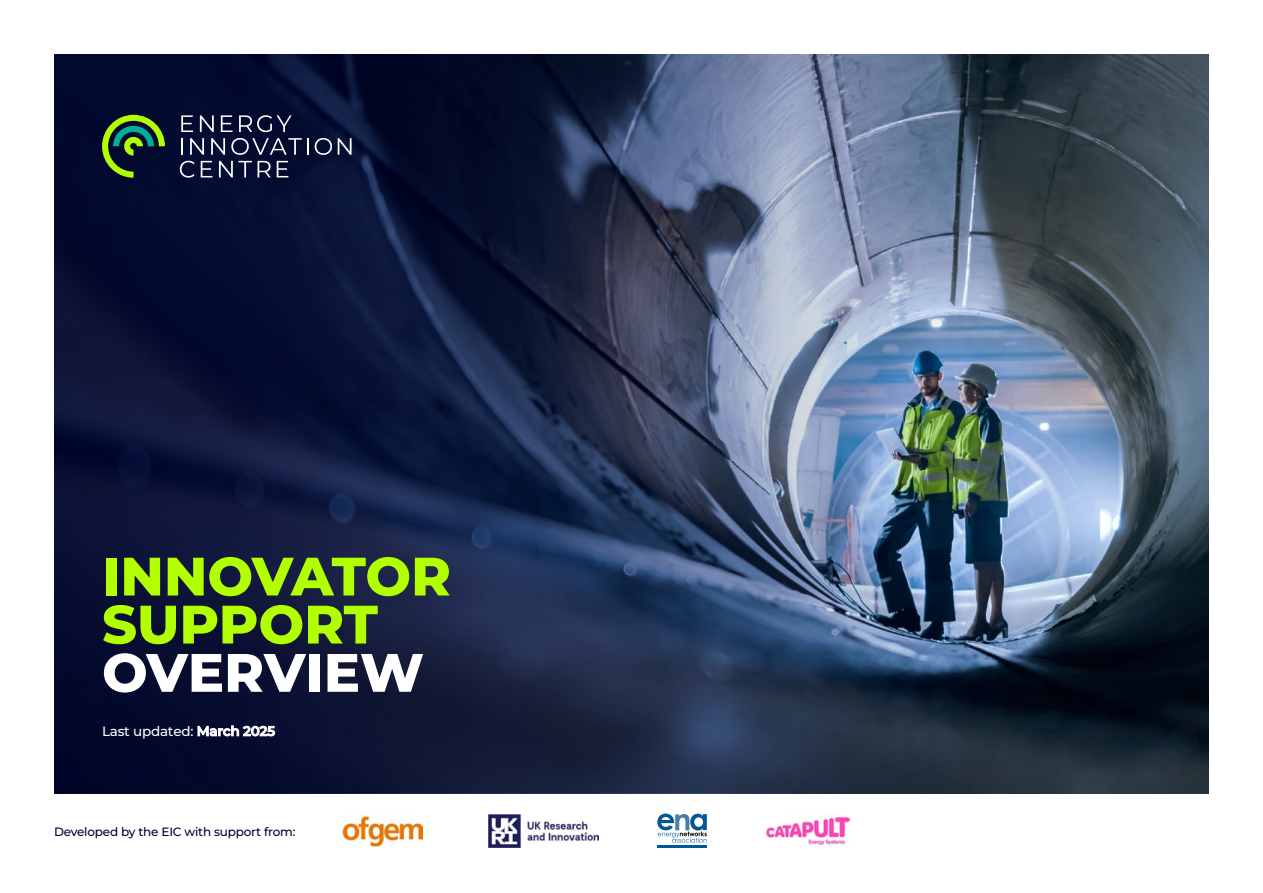
<style>
.page{position:relative;width:1263px;height:893px;background:#fff}
.page>*{position:absolute;margin:0;border:0;box-sizing:border-box;transform-origin:0 0}
.t1{font:800 54px/48px "Montserrat";color:#b1ff00}
.t2{font:800 54px "Montserrat";color:#fff}
.t3{font:500 13.5px "Montserrat";letter-spacing:-.015em;color:#fff}
.t4{font:500 12px "Montserrat";letter-spacing:-.015em;color:#003}
.s1{font-weight:600}
</style>
<div class="page">
<img style="left:54px;top:54px;width:1155px;height:739px">
<svg style="left:181px;top:115px;width:12px;height:17px"></svg>
<svg style="left:200px;top:115px;width:14px;height:17px"></svg>
<svg style="left:221px;top:115px;width:12px;height:17px"></svg>
<svg style="left:239px;top:115px;width:53px;height:17px"></svg>
<svg style="left:181px;top:138px;width:2px;height:17px"></svg>
<svg style="left:190px;top:138px;width:14px;height:17px"></svg>
<svg style="left:211px;top:138px;width:14px;height:17px"></svg>
<svg style="left:231px;top:138px;width:78px;height:17px"></svg>
<svg style="left:315px;top:138px;width:17px;height:17px"></svg>
<svg style="left:338px;top:138px;width:14px;height:17px"></svg>
<svg style="left:180px;top:161px;width:15px;height:17px"></svg>
<svg style="left:201px;top:161px;width:11px;height:16px"></svg>
<svg style="left:219px;top:161px;width:52px;height:16px"></svg>
<svg style="left:277px;top:161px;width:11px;height:16px"></svg>
<svg style="left:102px;top:115px;width:63px;height:63px;background:#2d542b"></svg>
<img style="left:766px;top:816px;width:83px;height:30px">
<img style="left:342px;top:815px;width:80px;height:32px">
<svg style="left:657px;top:814px;width:50px;height:29px"></svg>
<hr style="left:657px;top:845px;width:50px;height:3px;background:#005894">
<img style="left:489px;top:815px;width:109px;height:32px">
<h1 class="t1" style="left:102px;top:549px;width:350px">INNOVATOR<br>SUPPORT</h1>
<h1 class="t2" style="left:102px;top:633px;width:323px">OVERVIEW</h1>
<p class="t3" style="left:102px;top:722px;width:175px">Last updated: <span class="s1">March 2025</span></p>
<p class="t4" style="left:54px;top:823px;width:243px">Developed by the EIC with support from:</p>
</div>
